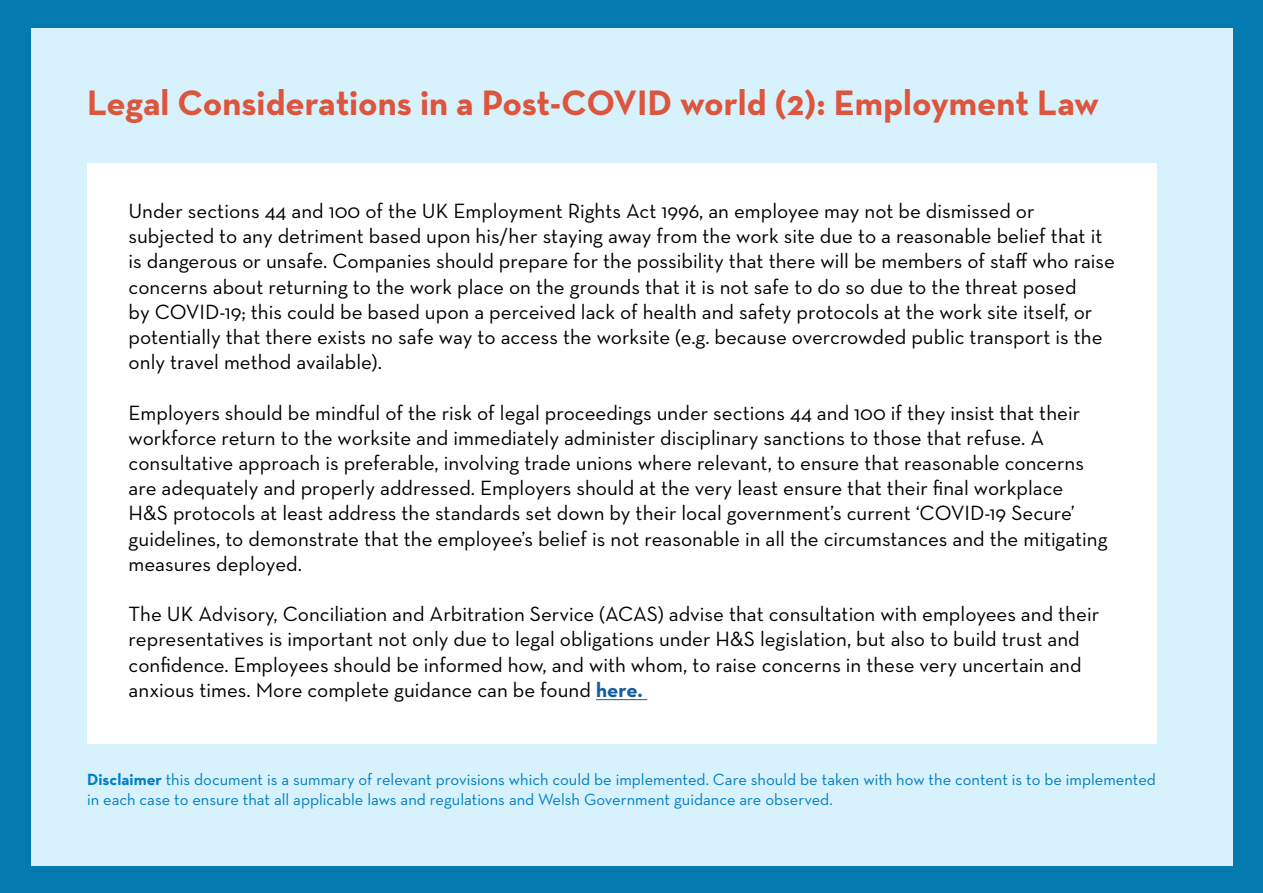
<style>
.page{position:relative;width:1263px;height:893px;background:#037ab0}
.page>*{position:absolute;margin:0;border:0;box-sizing:border-box;transform-origin:0 0}
.t1{font:700 36px "Neutraface Text";color:#dc553c}
.t2{font:21px/25.2px "Neutraface Text";color:#000}
.t3{font:16.5px/19.8px "Neutraface Text";color:#007ec5}
.s1{font-weight:700;color:#175d9e}
.s2{font-weight:700}
</style>
<div class="page">
<div style="left:31px;top:28px;width:1201px;height:837px;background:#d7f2fc"></div>
<div style="left:87px;top:164px;width:1070px;height:580px;background:#fff"></div>
<hr style="left:596px;top:699px;width:51px;height:1px;background:#175d9e">
<p class="t1" style="left:87px;top:80px;width:1013px">Legal Considerations in a Post-COVID world (2): Employment Law</p>
<p class="t2" style="left:129px;top:198px;width:988px">Under sections 44 and 100 of the UK Employment Rights Act 1996, an employee may not be dismissed or subjected to any detriment based upon his/her staying away from the work site due to a reasonable belief that it is dangerous or unsafe. Companies should prepare for the possibility that there will be members of staff who raise concerns about returning to the work place on the grounds that it is not safe to do so due to the threat posed<br>by COVID-19; this could be based upon a perceived lack of health and safety protocols at the work site itself, or potentially that there exists no safe way to access the worksite (e.g. because overcrowded public transport is the only travel method available).</p>
<p class="t2" style="left:129px;top:400px;width:980px">Employers should be mindful of the risk of legal proceedings under sections 44 and 100 if they insist that their workforce return to the worksite and immediately administer disciplinary sanctions to those that refuse. A consultative approach is preferable, involving trade unions where relevant, to ensure that reasonable concerns are adequately and properly addressed. Employers should at the very least ensure that their final workplace H&amp;S protocols at least address the standards set down by their local government’s current ‘COVID-19 Secure’ guidelines, to demonstrate that the employee’s belief is not reasonable in all the circumstances and the mitigating measures deployed.</p>
<p class="t2" style="left:129px;top:601px;width:972px">The UK Advisory, Conciliation and Arbitration Service (ACAS) advise that consultation with employees and their representatives is important not only due to legal obligations under H&amp;S legislation, but also to build trust and confidence. Employees should be informed how, and with whom, to raise concerns in these very uncertain and anxious times. More complete guidance can be found <span class="s1">here.</span></p>
<p class="t3" style="left:87px;top:769px;width:1070px"><span class="s2">Disclaimer</span> this document is a summary of relevant provisions which could be implemented. Care should be taken with how the content is to be implemented in each case to ensure that all applicable laws and regulations and Welsh Government guidance are observed.</p>
</div>
